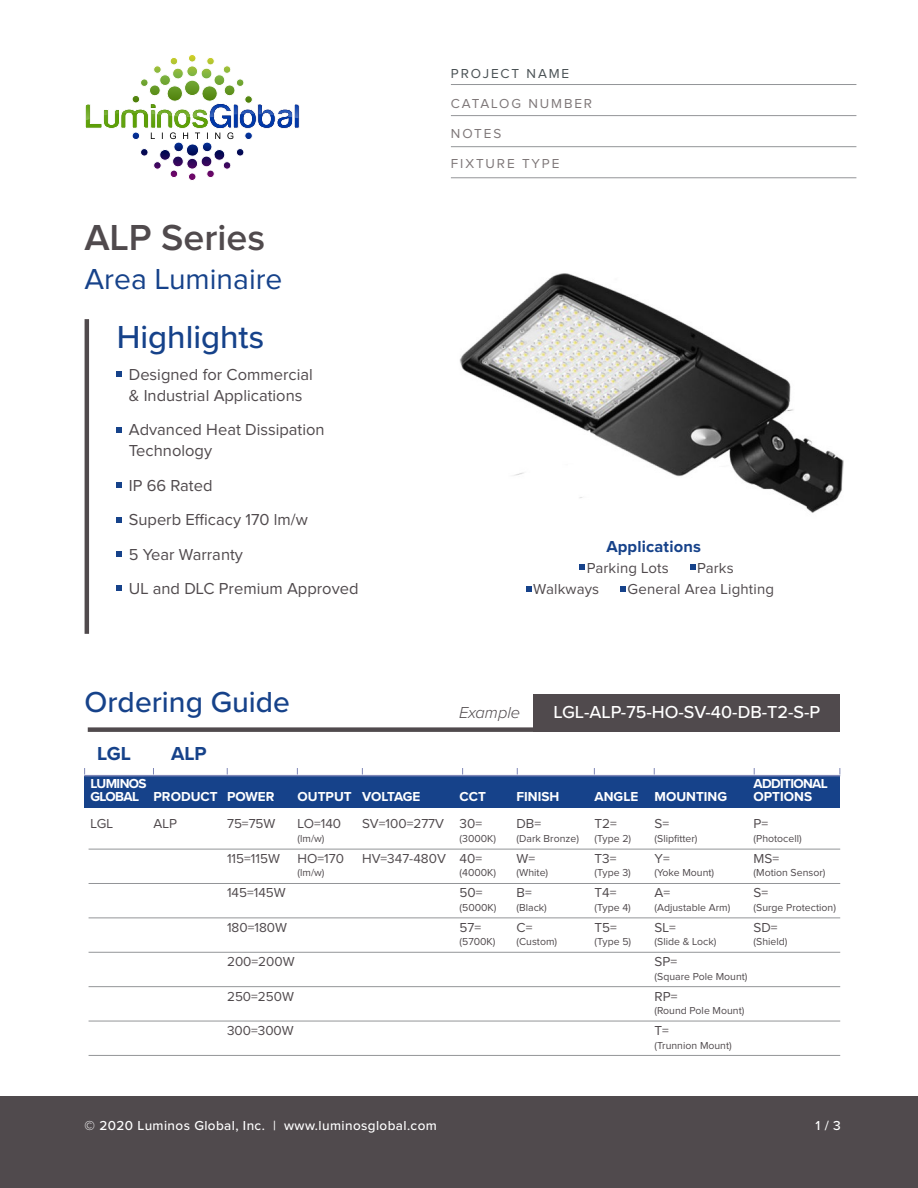
<style>
.page{position:relative;width:918px;height:1188px;background:#fff}
.page>*{position:absolute;margin:0;border:0;box-sizing:border-box;transform-origin:0 0}
.t1{font:600 37.5px "Proxima Nova";color:#504a4d}
.t2{font:500 33px "Proxima Nova";color:#16428a}
.t3{font:30px "Proxima Nova";color:#16428a}
.t4{font:500 30px "Proxima Nova";color:#16428a}
.t5{font:700 19.5px "Proxima Nova";color:#16428a}
.t6{font:500 18px "Proxima Nova";color:#fff}
.t7{font:16.5px/34.5px "Proxima Nova";color:#504a4d}
.t8{font:700 16.5px "Proxima Nova";letter-spacing:.01em;color:#16428a}
.t9{font:italic 300 16.5px "Proxima Nova";color:#504a4d}
.t10{font:15px "Proxima Nova";letter-spacing:.01em;color:#504a4d}
.t11{font:13.5px "Proxima Nova";color:#504a4d}
.t12{font:700 13.5px "Proxima Nova";color:#fff}
.t13{font:500 13.5px "Proxima Nova";letter-spacing:.03em;color:#fff}
.t14{font:13.5px "Proxima Nova";letter-spacing:.14em;color:#7e7778}
.t15{font:700 13.5px "Proxima Nova";letter-spacing:-.05em;color:#fff}
.t16{font:13.5px "Proxima Nova";letter-spacing:.14em;color:#495154}
.t17{font:10.5px "Proxima Nova";color:#504a4d}
</style>
<div class="page">
<img style="left:459px;top:273px;width:385px;height:240px">
<hr style="left:85px;top:319px;width:4px;height:315px;background:#504a4d">
<svg style="left:117px;top:372px;width:5px;height:5px"></svg>
<svg style="left:117px;top:427px;width:5px;height:6px"></svg>
<svg style="left:117px;top:551px;width:5px;height:6px"></svg>
<svg style="left:117px;top:517px;width:5px;height:5px"></svg>
<svg style="left:117px;top:483px;width:5px;height:5px"></svg>
<svg style="left:117px;top:586px;width:5px;height:5px"></svg>
<div style="left:0;top:1096px;width:918px;height:92px;background:#504a4d"></div>
<hr style="left:451px;top:84px;width:405px;height:1px;background:#939598">
<hr style="left:451px;top:115px;width:405px;height:1px;background:#939598">
<hr style="left:451px;top:146px;width:405px;height:1px;background:#939598">
<hr style="left:451px;top:177px;width:405px;height:1px;background:#939598">
<div style="left:84px;top:777px;width:756px;height:31px;background:#16428a"></div>
<div style="left:88px;top:727px;width:594px;height:5px;background:#504a4d"></div>
<div style="left:534px;top:694px;width:306px;height:38px;background:#504a4d"></div>
<hr style="left:89px;top:883px;width:751px;height:1px;background:#939598">
<hr style="left:89px;top:952px;width:751px;height:1px;background:#939598">
<hr style="left:89px;top:849px;width:751px;height:1px;background:#939598">
<hr style="left:89px;top:918px;width:751px;height:1px;background:#939598">
<hr style="left:89px;top:986px;width:751px;height:1px;background:#939598">
<hr style="left:89px;top:1021px;width:751px;height:1px;background:#939598">
<hr style="left:89px;top:1055px;width:751px;height:1px;background:#939598">
<hr style="left:84px;top:775px;width:756px;height:1px;background:#7f87b7">
<svg style="left:580px;top:565px;width:5px;height:5px"></svg>
<svg style="left:690px;top:565px;width:5px;height:5px"></svg>
<svg style="left:620px;top:586px;width:5px;height:5px"></svg>
<svg style="left:526px;top:586px;width:5px;height:5px"></svg>
<svg style="left:85px;top:54px;width:215px;height:127px"></svg>
<h1 class="t1" style="left:85px;top:221px;width:182px">ALP Series</h1>
<h3 class="t3" style="left:85px;top:266px;width:199px">Area Luminaire</h3>
<h2 class="t2" style="left:117px;top:313px;width:149px">Highlights</h2>
<h3 class="t7" style="left:129px;top:365px;width:186px;line-height:21px">Designed for Commercial &amp; Industrial Applications</h3>
<h3 class="t7" style="left:129px;top:420px;width:197px;line-height:21px">Advanced Heat Dissipation<br>Technology</h3>
<h3 class="t7" style="left:129px;top:469px;width:231px">IP 66 Rated<br>Superb Efficacy 170 lm/w<br>5 Year Warranty<br>UL and DLC Premium Approved</h3>
<h3 class="t4" style="left:85px;top:680px;width:207px">Ordering Guide</h3>
<h3 class="t5" style="left:97px;top:742px;width:35px">LGL</h3>
<h3 class="t5" style="left:171px;top:742px;width:37px">ALP</h3>
<p class="t16" style="left:451px;top:67px;width:120px">PROJECT NAME</p>
<p class="t14" style="left:451px;top:97px;width:143px">CATALOG NUMBER</p>
<p class="t14" style="left:451px;top:127px;width:52px">NOTES</p>
<p class="t14" style="left:451px;top:157px;width:110px">FIXTURE TYPE</p>
<h3 class="t8" style="left:606px;top:536px;width:96px">Applications</h3>
<h3 class="t10" style="left:587px;top:561px;width:83px">Parking Lots</h3>
<h3 class="t10" style="left:697px;top:561px;width:38px">Parks</h3>
<h3 class="t10" style="left:533px;top:582px;width:67px">Walkways</h3>
<h3 class="t10" style="left:628px;top:582px;width:148px">General Area Lighting</h3>
<h3 class="t9" style="left:459px;top:700px;width:63px">Example</h3>
<h3 class="t6" style="left:553px;top:699px;width:268px">LGL-ALP-75-HO-SV-40-DB-T2-S-P</h3>
<p class="t15" style="left:91px;top:775px;width:58px">LUMINOS</p>
<p class="t15" style="left:754px;top:775px;width:76px">ADDITIONAL</p>
<p class="t12" style="left:91px;top:789px;width:185px">GLOBAL PRODUCT POWER</p>
<p class="t12" style="left:298px;top:789px;width:124px">OUTPUT VOLTAGE</p>
<p class="t12" style="left:460px;top:789px;width:28px">CCT</p>
<p class="t12" style="left:517px;top:789px;width:44px">FINISH</p>
<p class="t12" style="left:595px;top:789px;width:134px">ANGLE MOUNTING</p>
<p class="t12" style="left:754px;top:789px;width:60px">OPTIONS</p>
<p class="t11" style="left:91px;top:818px;width:24px">LGL</p>
<p class="t11" style="left:154px;top:818px;width:25px">ALP</p>
<p class="t11" style="left:227px;top:818px;width:50px">75=75W</p>
<p class="t11" style="left:298px;top:818px;width:45px">LO=140</p>
<p class="t11" style="left:362px;top:818px;width:122px">SV=100=277V 30=</p>
<p class="t11" style="left:517px;top:818px;width:26px">DB=</p>
<p class="t11" style="left:595px;top:818px;width:24px">T2=</p>
<p class="t11" style="left:655px;top:818px;width:16px">S=</p>
<p class="t11" style="left:754px;top:818px;width:16px">P=</p>
<p class="t17" style="left:298px;top:834px;width:28px">(lm/w)</p>
<p class="t17" style="left:460px;top:834px;width:38px">(3000K)</p>
<p class="t17" style="left:517px;top:834px;width:64px">(Dark Bronze)</p>
<p class="t17" style="left:595px;top:834px;width:38px">(Type 2)</p>
<p class="t17" style="left:655px;top:834px;width:44px">(Slipfitter)</p>
<p class="t17" style="left:754px;top:834px;width:50px">(Photocell)</p>
<p class="t11" style="left:227px;top:852px;width:54px">115=115W</p>
<p class="t11" style="left:298px;top:852px;width:48px">HO=170</p>
<p class="t11" style="left:362px;top:852px;width:122px">HV=347-480V 40=</p>
<p class="t11" style="left:517px;top:852px;width:20px">W=</p>
<p class="t11" style="left:595px;top:852px;width:23px">T3=</p>
<p class="t11" style="left:655px;top:852px;width:17px">Y=</p>
<p class="t11" style="left:754px;top:852px;width:27px">MS=</p>
<p class="t17" style="left:298px;top:868px;width:28px">(lm/w)</p>
<p class="t17" style="left:460px;top:868px;width:38px">(4000K)</p>
<p class="t17" style="left:517px;top:868px;width:33px">(White)</p>
<p class="t17" style="left:595px;top:868px;width:38px">(Type 3)</p>
<p class="t17" style="left:655px;top:868px;width:61px">(Yoke Mount)</p>
<p class="t17" style="left:754px;top:868px;width:73px">(Motion Sensor)</p>
<p class="t11" style="left:227px;top:887px;width:60px">145=145W</p>
<p class="t11" style="left:460px;top:887px;width:24px">50=</p>
<p class="t11" style="left:517px;top:887px;width:17px">B=</p>
<p class="t11" style="left:595px;top:887px;width:23px">T4=</p>
<p class="t11" style="left:655px;top:887px;width:17px">A=</p>
<p class="t11" style="left:754px;top:887px;width:16px">S=</p>
<p class="t17" style="left:460px;top:903px;width:38px">(5000K)</p>
<p class="t17" style="left:517px;top:903px;width:32px">(Black)</p>
<p class="t17" style="left:595px;top:903px;width:38px">(Type 4)</p>
<p class="t17" style="left:655px;top:903px;width:77px">(Adjustable Arm)</p>
<p class="t17" style="left:754px;top:903px;width:84px">(Surge Protection)</p>
<p class="t11" style="left:227px;top:921px;width:62px">180=180W</p>
<p class="t11" style="left:460px;top:921px;width:23px">57=</p>
<p class="t11" style="left:517px;top:921px;width:17px">C=</p>
<p class="t11" style="left:595px;top:921px;width:24px">T5=</p>
<p class="t11" style="left:655px;top:921px;width:23px">SL=</p>
<p class="t11" style="left:754px;top:921px;width:26px">SD=</p>
<p class="t17" style="left:460px;top:937px;width:37px">(5700K)</p>
<p class="t17" style="left:517px;top:937px;width:42px">(Custom)</p>
<p class="t17" style="left:595px;top:937px;width:38px">(Type 5)</p>
<p class="t17" style="left:655px;top:937px;width:63px">(Slide &amp; Lock)</p>
<p class="t17" style="left:754px;top:937px;width:35px">(Shield)</p>
<p class="t11" style="left:227px;top:956px;width:69px">200=200W</p>
<p class="t11" style="left:655px;top:956px;width:24px">SP=</p>
<p class="t17" style="left:655px;top:972px;width:94px">(Square Pole Mount)</p>
<p class="t11" style="left:227px;top:990px;width:68px">250=250W</p>
<p class="t11" style="left:655px;top:990px;width:24px">RP=</p>
<p class="t17" style="left:655px;top:1006px;width:91px">(Round Pole Mount)</p>
<p class="t11" style="left:227px;top:1025px;width:68px">300=300W</p>
<p class="t11" style="left:655px;top:1025px;width:16px">T=</p>
<p class="t17" style="left:655px;top:1041px;width:79px">(Trunnion Mount)</p>
<p class="t13" style="left:85px;top:1115px;width:354px">© 2020 Luminos Global, Inc. | www.luminosglobal.com</p>
<p class="t13" style="left:816px;top:1115px;width:27px">1 / 3</p>
</div>
